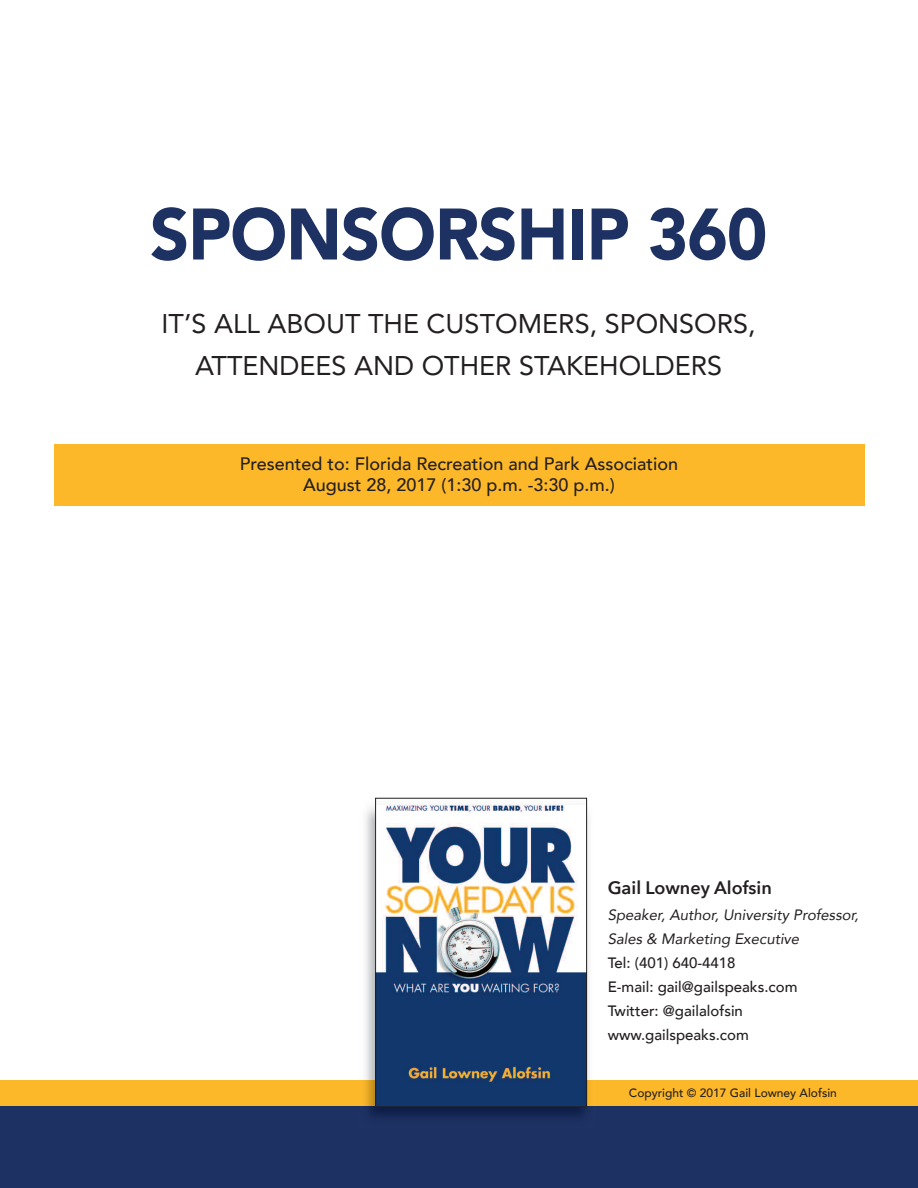
<style>
.page{position:relative;width:918px;height:1188px;background:#fff}
.page>*{position:absolute;margin:0;border:0;box-sizing:border-box;transform-origin:0 0}
.t1{font:900 72px "Avenir";letter-spacing:-.015em;color:#1d3262;scale:.95 1}
.t2{font:27px/42.9px "Avenir";color:#231f20;text-align:center}
.t3{font:500 18px/21px "Avenir";color:#231f20;text-align:center}
.t4{font:600 18px "Avenir Next";color:#231f20}
.t5{font:500 15px/23.9px "Avenir";color:#231f20}
.t6{font:italic 15px/23.9px "Avenir";color:#231f20}
.t7{font:500 12px "Avenir";color:#231f20}
</style>
<div class="page">
<div style="left:0;top:1104px;width:918px;height:84px;background:#1d3262"></div>
<div style="left:0;top:1080px;width:918px;height:26px;background:#fdb82a"></div>
<img style="left:365px;top:797px;width:224px;height:320px">
<img style="left:377px;top:806px;width:208px;height:299px">
<div style="left:375px;top:798px;width:212px;height:309px;border:1px solid #231f20"></div>
<div style="left:54px;top:444px;width:810px;height:62px;background:#fdb82a"></div>
<h1 class="t1" style="left:150px;top:188px;width:651px">SPONSORSHIP 360</h1>
<h2 class="t2" style="left:162px;top:303px;width:596px">IT’S ALL ABOUT THE CUSTOMERS, SPONSORS,<br>ATTENDEES AND OTHER STAKEHOLDERS</h2>
<p class="t3" style="left:240px;top:454px;width:440px">Presented to: Florida Recreation and Park Association<br>August 28, 2017 (1:30 p.m. -3:30 p.m.)</p>
<p class="t4" style="left:608px;top:876px;width:166px">Gail Lowney Alofsin</p>
<p class="t6" style="left:608px;top:904px;width:253px">Speaker, Author, University Professor,<br>Sales &amp; Marketing Executive</p>
<p class="t5" style="left:608px;top:951px;width:191px">Tel: (401) 640-4418<br>E-mail: gail@gailspeaks.com<br>Twitter: @gailalofsin www.gailspeaks.com</p>
<p class="t7" style="left:629px;top:1085px;width:210px">Copyright © 2017 Gail Lowney Alofsin</p>
</div>
